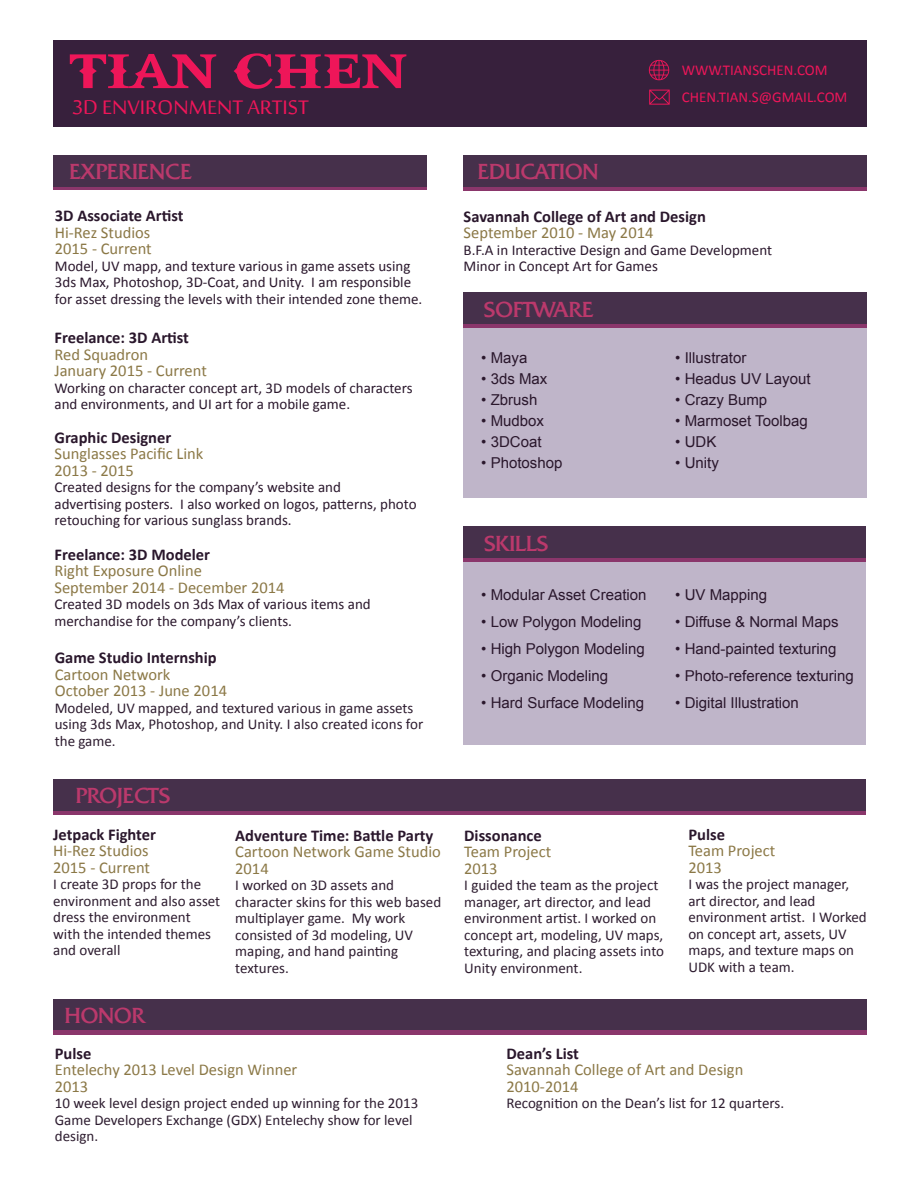
<style>
.page{position:relative;width:918px;height:1188px;background:#fff}
.page>*{position:absolute;margin:0;border:0;box-sizing:border-box;transform-origin:0 0}
.t1{font:27px "Sakkal Majalla";color:#ee1659}
.t2{font:21px "Quadrat Serial";color:#bb396c}
.t3{font:16.5px/16.5px "Calibri";color:#8b7846}
.t4{font:700 16.5px "Calibri";color:#2a172c}
.t5{font:15px/16.5px "Calibri";color:#2d1c2f}
.t6{font:15px/16.5px "Calibri";color:#2a172c}
.t7{font:15px "Arial";color:#2a172c}
.t8{font:15px/27px "Calibri";color:#ee1659}
</style>
<div class="page">
<div style="left:53px;top:40px;width:813px;height:86px;background:#37203c"></div>
<div style="left:463px;top:292px;width:403px;height:205px;background:#bfb5c9"></div>
<div style="left:463px;top:527px;width:403px;height:218px;background:#bfb5c9"></div>
<div style="left:463px;top:186px;width:403px;height:5px;background:#8a366b"></div>
<div style="left:463px;top:155px;width:403px;height:31px;background:#46304b"></div>
<svg style="left:53px;top:186px;width:373px;height:4px"></svg>
<div style="left:53px;top:155px;width:373px;height:31px;background:#46304b"></div>
<div style="left:54px;top:999px;width:813px;height:31px;background:#46304b"></div>
<div style="left:53px;top:810px;width:813px;height:5px;background:#8a366b"></div>
<div style="left:53px;top:779px;width:813px;height:31px;background:#46304b"></div>
<hr style="left:463px;top:324px;width:403px;height:4px;background:#8a366b">
<div style="left:463px;top:292px;width:403px;height:32px;background:#46304b"></div>
<hr style="left:463px;top:558px;width:403px;height:4px;background:#8a366b">
<div style="left:463px;top:527px;width:403px;height:31px;background:#46304b"></div>
<hr style="left:53px;top:1030px;width:814px;height:4px;background:#8a366b">
<svg style="left:649px;top:60px;width:20px;height:20px"></svg>
<svg style="left:649px;top:90px;width:21px;height:15px"></svg>
<svg style="left:70px;top:54px;width:146px;height:34px"></svg>
<svg style="left:234px;top:53px;width:172px;height:36px"></svg>
<h1 class="t1" style="left:72px;top:92px;width:239px">3D ENVIRONMENT ARTIST</h1>
<h2 class="t2" style="left:70px;top:159px;width:124px">EXPERIENCE</h2>
<p class="t4" style="left:55px;top:205px;width:130px">3D Associate Artist</p>
<p class="t3" style="left:55px;top:224px;width:98px">Hi-Rez Studios<br>2015 - Current</p>
<p class="t6" style="left:55px;top:257px;width:369px">Model, UV mapp, and texture various in game assets using<br>3ds Max, Photoshop, 3D-Coat, and Unity. I am responsible for asset dressing the levels with their intended zone theme.</p>
<p class="t4" style="left:54px;top:327px;width:136px">Freelance: 3D Artist</p>
<p class="t3" style="left:54px;top:346px;width:154px">Red Squadron<br>January 2015 - Current</p>
<p class="t6" style="left:54px;top:380px;width:360px">Working on character concept art, 3D models of characters and environments, and UI art for a mobile game.</p>
<p class="t4" style="left:55px;top:427px;width:118px">Graphic Designer</p>
<p class="t3" style="left:55px;top:446px;width:150px">Sunglasses Pacific Link<br>2013 - 2015</p>
<p class="t6" style="left:55px;top:479px;width:364px">Created designs for the company’s website and<br>advertising posters. I also worked on logos, patterns, photo retouching for various sunglass brands.</p>
<p class="t4" style="left:54px;top:544px;width:157px">Freelance: 3D Modeler</p>
<p class="t3" style="left:54px;top:563px;width:232px">Right Exposure Online<br>September 2014 - December 2014</p>
<p class="t6" style="left:54px;top:596px;width:318px">Created 3D models on 3ds Max of various items and merchandise for the company’s clients.</p>
<p class="t4" style="left:55px;top:647px;width:163px">Game Studio Internship</p>
<p class="t3" style="left:55px;top:666px;width:174px">Cartoon Network<br>October 2013 - June 2014</p>
<p class="t5" style="left:55px;top:699px;width:370px">Modeled, UV mapped, and textured various in game assets using 3ds Max, Photoshop, and Unity. I also created icons for the game.</p>
<h2 class="t2" style="left:76px;top:783px;width:96px">PROJECTS</h2>
<p class="t4" style="left:53px;top:824px;width:104px">Jetpack Fighter</p>
<p class="t3" style="left:53px;top:843px;width:98px">Hi-Rez Studios<br>2015 - Current</p>
<p class="t5" style="left:53px;top:876px;width:169px">I create 3D props for the environment and also asset dress the environment with the intended themes and overall</p>
<h2 class="t2" style="left:65px;top:1002px;width:82px">HONOR</h2>
<p class="t4" style="left:235px;top:825px;width:200px">Adventure Time: Battle Party</p>
<p class="t3" style="left:235px;top:843px;width:207px">Cartoon Network Game Studio<br>2014</p>
<p class="t5" style="left:235px;top:877px;width:208px">I worked on 3D assets and character skins for this web based multiplayer game. My work consisted of 3d modeling, UV maping, and hand painting textures.</p>
<p class="t4" style="left:55px;top:1043px;width:38px">Pulse</p>
<p class="t3" style="left:55px;top:1061px;width:244px">Entelechy 2013 Level Design Winner<br>2013</p>
<p class="t5" style="left:55px;top:1095px;width:365px">10 week level design project ended up winning for the 2013<br>Game Developers Exchange (GDX) Entelechy show for level design.</p>
<h2 class="t2" style="left:478px;top:159px;width:122px">EDUCATION</h2>
<p class="t8" style="left:682px;top:57px;width:167px">WWW.TIANSCHEN.COM<br>CHEN.TIAN.S@GMAIL.COM</p>
<p class="t4" style="left:464px;top:206px;width:244px">Savannah College of Art and Design</p>
<p class="t3" style="left:464px;top:225px;width:191px">September 2010 - May 2014</p>
<p class="t6" style="left:464px;top:242px;width:310px">B.F.A in Interactive Design and Game Development<br>Minor in Concept Art for Games</p>
<h2 class="t2" style="left:484px;top:296px;width:111px">SOFTWARE</h2>
<p class="t7" style="left:481px;top:348px;width:48px">• Maya</p>
<p class="t7" style="left:481px;top:369px;width:68px">• 3ds Max</p>
<p class="t7" style="left:481px;top:390px;width:58px">• Zbrush</p>
<p class="t7" style="left:481px;top:411px;width:64px">• Mudbox</p>
<p class="t7" style="left:481px;top:432px;width:62px">• 3DCoat</p>
<p class="t7" style="left:481px;top:453px;width:83px">• Photoshop</p>
<h2 class="t2" style="left:484px;top:531px;width:65px">SKILLS</h2>
<p class="t7" style="left:481px;top:585px;width:167px">• Modular Asset Creation</p>
<p class="t7" style="left:481px;top:612px;width:162px">• Low Polygon Modeling</p>
<p class="t7" style="left:481px;top:639px;width:165px">• High Polygon Modeling</p>
<p class="t7" style="left:481px;top:666px;width:128px">• Organic Modeling</p>
<p class="t7" style="left:481px;top:693px;width:164px">• Hard Surface Modeling</p>
<p class="t7" style="left:675px;top:348px;width:73px">• Illustrator</p>
<p class="t7" style="left:675px;top:369px;width:137px">• Headus UV Layout</p>
<p class="t7" style="left:675px;top:390px;width:93px">• Crazy Bump</p>
<p class="t7" style="left:675px;top:411px;width:134px">• Marmoset Toolbag</p>
<p class="t7" style="left:675px;top:432px;width:43px">• UDK</p>
<p class="t7" style="left:675px;top:453px;width:45px">• Unity</p>
<p class="t7" style="left:675px;top:585px;width:93px">• UV Mapping</p>
<p class="t7" style="left:675px;top:612px;width:165px">• Diffuse &amp; Normal Maps</p>
<p class="t7" style="left:675px;top:639px;width:163px">• Hand-painted texturing</p>
<p class="t7" style="left:675px;top:666px;width:180px">• Photo-reference texturing</p>
<p class="t7" style="left:675px;top:693px;width:125px">• Digital Illustration</p>
<p class="t4" style="left:464px;top:825px;width:79px">Dissonance</p>
<p class="t3" style="left:464px;top:844px;width:88px">Team Project<br>2013</p>
<p class="t5" style="left:464px;top:877px;width:201px">I guided the team as the project manager, art director, and lead environment artist. I worked on concept art, modeling, UV maps, texturing, and placing assets into<br>Unity environment.</p>
<p class="t4" style="left:688px;top:824px;width:38px">Pulse</p>
<p class="t3" style="left:688px;top:843px;width:88px">Team Project<br>2013</p>
<p class="t5" style="left:688px;top:876px;width:180px">I was the project manager, art director, and lead environment artist. I Worked on concept art, assets, UV maps, and texture maps on<br>UDK with a team.</p>
<p class="t4" style="left:507px;top:1043px;width:74px">Dean’s List</p>
<p class="t3" style="left:507px;top:1061px;width:238px">Savannah College of Art and Design<br>2010-2014</p>
<p class="t5" style="left:507px;top:1095px;width:279px">Recognition on the Dean’s list for 12 quarters.</p>
</div>
